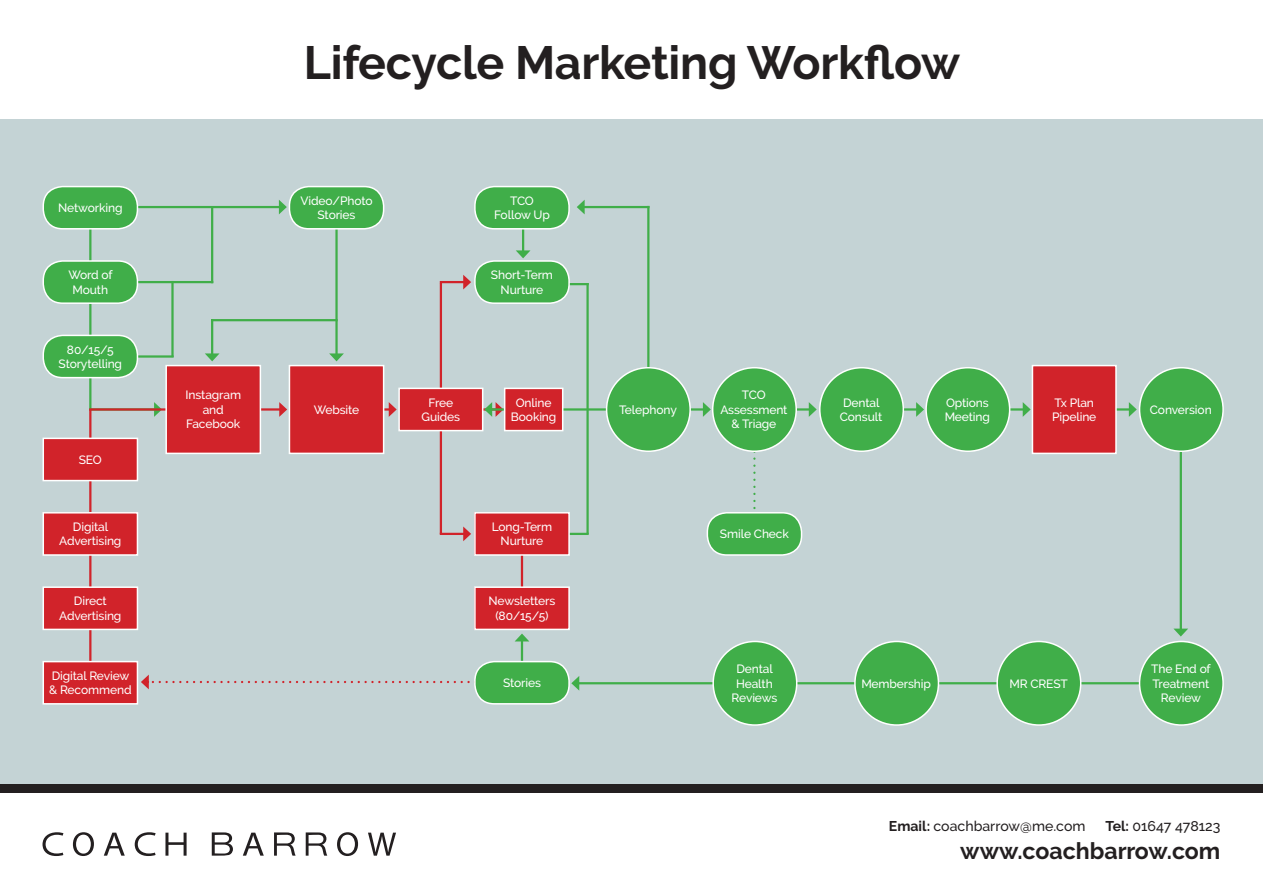
<style>
.page{position:relative;width:1263px;height:893px;background:#fff}
.page>*{position:absolute;margin:0;border:0;box-sizing:border-box;transform-origin:0 0}
.t1{font:700 46.5px "Raleway";letter-spacing:-.005em;color:#231f20}
.t2{font:700 23.1px "Raleway";color:#231f20}
.t3{font:500 14.1px "Raleway";color:#231f20}
.t4{font:500 12px/14.4px "Raleway";letter-spacing:-.01em;color:#fff;text-align:center}
.s1{font-weight:700}
</style>
<div class="page">
<div style="left:0;top:0;width:1263px;height:788px;background:#c4d3d5"></div>
<hr style="left:89px;top:208px;width:2px;height:201px;background:#40ae49">
<hr style="left:89px;top:408px;width:90px;height:3px;background:#d1232a">
<hr style="left:542px;top:408px;width:89px;height:3px;background:#40ae49">
<hr style="left:670px;top:408px;width:35px;height:3px;background:#40ae49">
<svg style="left:703px;top:402px;width:8px;height:15px"></svg>
<hr style="left:776px;top:408px;width:34px;height:3px;background:#40ae49">
<svg style="left:809px;top:402px;width:8px;height:15px"></svg>
<hr style="left:883px;top:408px;width:35px;height:3px;background:#40ae49">
<svg style="left:916px;top:402px;width:8px;height:15px"></svg>
<hr style="left:990px;top:408px;width:34px;height:3px;background:#40ae49">
<hr style="left:1096px;top:408px;width:35px;height:3px;background:#40ae49">
<svg style="left:1129px;top:402px;width:8px;height:15px"></svg>
<hr style="left:1180px;top:423px;width:2px;height:207px;background:#40ae49">
<svg style="left:1174px;top:629px;width:14px;height:7px"></svg>
<svg style="left:753px;top:452px;width:2px;height:58px"></svg>
<hr style="left:577px;top:682px;width:588px;height:2px;background:#40ae49">
<svg style="left:571px;top:676px;width:8px;height:15px"></svg>
<hr style="left:211px;top:319px;width:2px;height:36px;background:#40ae49">
<hr style="left:521px;top:640px;width:2px;height:36px;background:#40ae49">
<hr style="left:521px;top:529px;width:2px;height:87px;background:#d1232a">
<hr style="left:548px;top:533px;width:41px;height:2px;background:#40ae49">
<hr style="left:548px;top:283px;width:41px;height:2px;background:#40ae49">
<hr style="left:335px;top:212px;width:3px;height:143px;background:#40ae49">
<hr style="left:522px;top:206px;width:2px;height:46px;background:#40ae49">
<svg style="left:516px;top:250px;width:14px;height:8px"></svg>
<hr style="left:440px;top:406px;width:2px;height:128px;background:#d1232a">
<hr style="left:440px;top:283px;width:2px;height:128px;background:#d1232a">
<hr style="left:586px;top:283px;width:3px;height:251px;background:#40ae49">
<hr style="left:647px;top:206px;width:2px;height:205px;background:#40ae49">
<hr style="left:89px;top:409px;width:2px;height:274px;background:#d1232a">
<hr style="left:74px;top:206px;width:207px;height:2px;background:#40ae49">
<svg style="left:279px;top:200px;width:8px;height:14px"></svg>
<hr style="left:583px;top:206px;width:66px;height:2px;background:#40ae49">
<svg style="left:577px;top:200px;width:8px;height:14px"></svg>
<hr style="left:72px;top:281px;width:141px;height:2px;background:#40ae49">
<hr style="left:211px;top:319px;width:127px;height:2px;background:#40ae49">
<hr style="left:72px;top:355px;width:102px;height:3px;background:#40ae49">
<hr style="left:214px;top:408px;width:67px;height:3px;background:#d1232a">
<hr style="left:440px;top:533px;width:25px;height:2px;background:#d1232a">
<hr style="left:440px;top:281px;width:25px;height:2px;background:#d1232a">
<svg style="left:463px;top:275px;width:8px;height:14px"></svg>
<div style="left:0;top:0;width:1263px;height:119px;background:#fff"></div>
<svg style="left:43px;top:832px;width:353px;height:24px"></svg>
<div style="left:0;top:784px;width:1263px;height:8px;background:#231f20"></div>
<div style="left:43px;top:187px;width:94px;height:42px;background:#40ae49;border-radius:19px"></div>
<div style="left:43px;top:186px;width:95px;height:44px;border:2px solid #fff;border-radius:19px"></div>
<svg style="left:42px;top:437px;width:97px;height:45px;background:#d43e44"></svg>
<svg style="left:154px;top:353px;width:108px;height:101px"></svg>
<svg style="left:1023px;top:365px;width:94px;height:89px;background:#d14045"></svg>
<svg style="left:279px;top:353px;width:285px;height:102px"></svg>
<svg style="left:474px;top:586px;width:96px;height:55px"></svg>
<svg style="left:463px;top:512px;width:108px;height:44px;background:#d3484e"></svg>
<div style="left:475px;top:261px;width:94px;height:42px;background:#40ae49;border-radius:19px"></div>
<div style="left:474px;top:260px;width:96px;height:44px;border:2px solid #fff;border-radius:19px"></div>
<div style="left:43px;top:261px;width:94px;height:42px;background:#40ae49;border-radius:19px"></div>
<div style="left:43px;top:260px;width:95px;height:44px;border:2px solid #fff;border-radius:19px"></div>
<div style="left:707px;top:513px;width:94px;height:42px;background:#40ae49;border-radius:19px"></div>
<div style="left:707px;top:512px;width:95px;height:44px;border:2px solid #fff;border-radius:19px"></div>
<div style="left:289px;top:187px;width:95px;height:42px;background:#40ae49;border-radius:19px"></div>
<div style="left:289px;top:186px;width:95px;height:44px;border:2px solid #fff;border-radius:19px"></div>
<div style="left:475px;top:187px;width:94px;height:42px;background:#40ae49;border-radius:19px"></div>
<div style="left:474px;top:186px;width:96px;height:44px;border:2px solid #fff;border-radius:19px"></div>
<div style="left:475px;top:662px;width:94px;height:42px;background:#40ae49;border-radius:19px"></div>
<div style="left:474px;top:661px;width:96px;height:44px;border:2px solid #fff;border-radius:19px"></div>
<svg style="left:42px;top:511px;width:97px;height:45px;background:#d43e44"></svg>
<div style="left:43px;top:335px;width:94px;height:43px;background:#40ae49;border-radius:19px"></div>
<div style="left:43px;top:335px;width:95px;height:43px;border:2px solid #fff;border-radius:19px"></div>
<svg style="left:42px;top:586px;width:97px;height:45px;background:#d43e44"></svg>
<svg style="left:42px;top:660px;width:454px;height:45px"></svg>
<hr style="left:171px;top:281px;width:3px;height:76px;background:#40ae49">
<hr style="left:211px;top:207px;width:2px;height:76px;background:#40ae49">
<div style="left:607px;top:368px;width:83px;height:83px;background:#40ae49;border-radius:50%"></div>
<div style="left:606px;top:367px;width:85px;height:85px;border:2px solid #fff;border-radius:50%"></div>
<div style="left:713px;top:368px;width:83px;height:83px;background:#40ae49;border-radius:50%"></div>
<div style="left:712px;top:367px;width:85px;height:85px;border:2px solid #fff;border-radius:50%"></div>
<div style="left:820px;top:368px;width:83px;height:83px;background:#40ae49;border-radius:50%"></div>
<div style="left:819px;top:367px;width:85px;height:85px;border:2px solid #fff;border-radius:50%"></div>
<div style="left:926px;top:368px;width:84px;height:83px;background:#40ae49;border-radius:50%"></div>
<div style="left:925px;top:367px;width:85px;height:85px;border:2px solid #fff;border-radius:50%"></div>
<div style="left:1139px;top:368px;width:84px;height:83px;background:#40ae49;border-radius:50%"></div>
<div style="left:1139px;top:367px;width:85px;height:85px;border:2px solid #fff;border-radius:50%"></div>
<div style="left:1139px;top:641px;width:84px;height:84px;background:#40ae49;border-radius:50%"></div>
<div style="left:1139px;top:641px;width:85px;height:85px;border:2px solid #fff;border-radius:50%"></div>
<div style="left:997px;top:641px;width:84px;height:84px;background:#40ae49;border-radius:50%"></div>
<div style="left:996px;top:641px;width:85px;height:85px;border:2px solid #fff;border-radius:50%"></div>
<div style="left:855px;top:641px;width:83px;height:84px;background:#40ae49;border-radius:50%"></div>
<div style="left:854px;top:641px;width:85px;height:85px;border:2px solid #fff;border-radius:50%"></div>
<div style="left:713px;top:641px;width:84px;height:84px;background:#40ae49;border-radius:50%"></div>
<div style="left:712px;top:641px;width:85px;height:85px;border:2px solid #fff;border-radius:50%"></div>
<p class="t4" style="left:58px;top:201px;width:66px">Networking</p>
<p class="t4" style="left:68px;top:268px;width:46px">Word of<br>Mouth</p>
<p class="t4" style="left:59px;top:342px;width:65px">80/15/5<br>Storytelling</p>
<p class="t4" style="left:79px;top:452px;width:25px">SEO</p>
<p class="t4" style="left:59px;top:519px;width:64px">Digital<br>Advertising</p>
<p class="t4" style="left:59px;top:594px;width:64px">Direct<br>Advertising</p>
<p class="t4" style="left:49px;top:668px;width:84px;text-align:left">Digital Review &amp; Recommend</p>
<h1 class="t1" style="left:304px;top:36px;width:658px">Lifecycle Marketing Workflow</h1>
<p class="t4" style="left:300px;top:193px;width:74px">Video/Photo<br>Stories</p>
<p class="t4" style="left:494px;top:193px;width:57px">TCO<br>Follow Up</p>
<p class="t4" style="left:491px;top:268px;width:63px">Short-Term<br>Nurture</p>
<p class="t4" style="left:720px;top:388px;width:69px">TCO<br>Assessment &amp; Triage</p>
<p class="t4" style="left:840px;top:395px;width:44px;text-align:left">Dental<br>Consult</p>
<p class="t4" style="left:945px;top:395px;width:47px;text-align:left">Options<br>Meeting</p>
<p class="t4" style="left:1150px;top:402px;width:63px">Conversion</p>
<p class="t4" style="left:185px;top:388px;width:57px">Instagram and<br>Facebook</p>
<p class="t4" style="left:1052px;top:395px;width:46px;text-align:left">Tx Plan<br>Pipeline</p>
<p class="t4" style="left:422px;top:395px;width:40px">Free<br>Guides</p>
<p class="t4" style="left:511px;top:395px;width:47px">Online<br>Booking</p>
<p class="t4" style="left:314px;top:402px;width:47px">Website</p>
<p class="t4" style="left:619px;top:402px;width:59px">Telephony</p>
<p class="t4" style="left:492px;top:519px;width:62px">Long-Term<br>Nurture</p>
<p class="t4" style="left:489px;top:594px;width:68px">Newsletters (80/15/5)</p>
<p class="t4" style="left:503px;top:676px;width:39px">Stories</p>
<p class="t4" style="left:720px;top:527px;width:70px">Smile Check</p>
<p class="t4" style="left:732px;top:662px;width:47px">Dental<br>Health<br>Reviews</p>
<p class="t4" style="left:861px;top:676px;width:71px">Membership</p>
<p class="t4" style="left:1009px;top:676px;width:60px">MR CREST</p>
<p class="t4" style="left:1151px;top:662px;width:61px">The End of<br>Treatment<br>Review</p>
<p class="t3" style="left:889px;top:818px;width:198px"><span class="s1">Email:</span> coachbarrow@me.com</p>
<p class="t3" style="left:1105px;top:818px;width:116px"><span class="s1">Tel:</span> 01647 478123</p>
<h2 class="t2" style="left:960px;top:837px;width:262px">www.coachbarrow.com</h2>
</div>
